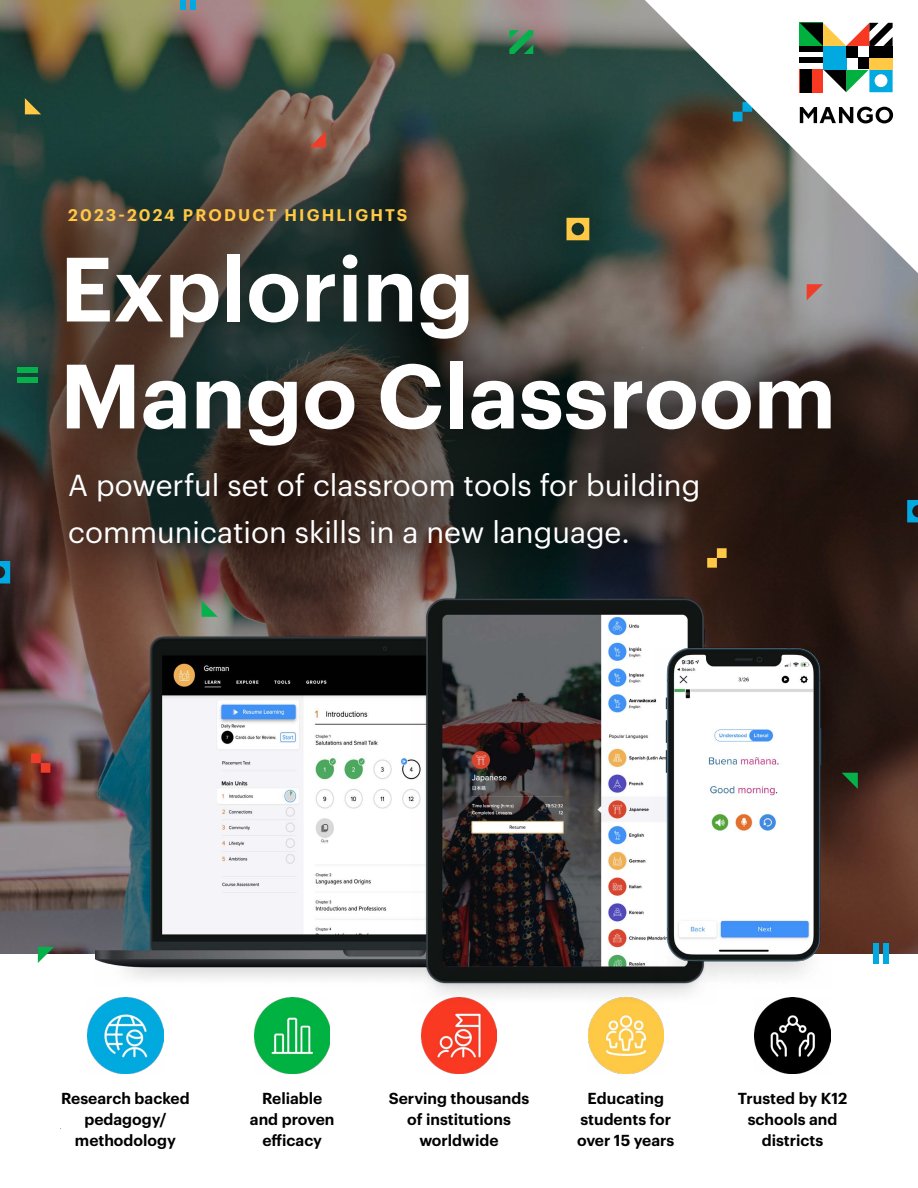
<style>
.page{position:relative;width:918px;height:1188px;background:#fff}
.page>*{position:absolute;margin:0;border:0;box-sizing:border-box;transform-origin:0 0}
.t1{font:600 89.1px/106.9px "Graphik";color:#fff}
.t2{font:29.7px/47.8px "Graphik";color:#fff}
.t3{font:600 16.5px "Graphik";letter-spacing:.13em;color:#ffc845}
.t4{font:600 15.6px/21px "Graphik";color:#000;text-align:center}
</style>
<div class="page">
<img style="left:0;top:0;width:918px;height:954px">
<div style="left:0;top:131px;width:908px;height:495px;background:#000;opacity:.5"></div>
<img style="left:254px;top:998px;width:76px;height:75px">
<img style="left:421px;top:1004px;width:76px;height:69px">
<img style="left:588px;top:1004px;width:76px;height:69px">
<img style="left:755px;top:998px;width:75px;height:75px">
<img style="left:88px;top:998px;width:75px;height:75px">
<svg style="left:707px;top:548px;width:20px;height:20px"></svg>
<svg style="left:31px;top:753px;width:19px;height:20px"></svg>
<svg style="left:907px;top:500px;width:11px;height:22px"></svg>
<svg style="left:842px;top:773px;width:16px;height:16px"></svg>
<svg style="left:38px;top:947px;width:16px;height:16px"></svg>
<svg style="left:25px;top:98px;width:16px;height:16px"></svg>
<svg style="left:202px;top:601px;width:16px;height:16px"></svg>
<svg style="left:310px;top:131px;width:16px;height:16px"></svg>
<div style="left:18px;top:367px;width:20px;height:5px;background:#06b14b"></div>
<div style="left:18px;top:377px;width:20px;height:6px;background:#06b14b"></div>
<div style="left:884px;top:944px;width:5px;height:20px;background:#02a9e0"></div>
<div style="left:874px;top:944px;width:5px;height:20px;background:#02a9e0"></div>
<div style="left:191px;top:0;width:5px;height:10px;background:#02a9e0"></div>
<div style="left:181px;top:0;width:5px;height:10px;background:#02a9e0"></div>
<svg style="left:351px;top:0;width:567px;height:436px;background:#63635c"></svg>
<svg style="left:800px;top:104px;width:93px;height:19px"></svg>
<div style="left:846px;top:46px;width:23px;height:23px;background:#fff"></div>
<div style="left:823px;top:46px;width:23px;height:23px;background:#00a9e0"></div>
<div style="left:858px;top:58px;width:11px;height:11px;background:#000"></div>
<div style="left:800px;top:46px;width:23px;height:23px;background:#fff"></div>
<div style="left:800px;top:46px;width:23px;height:6px;background:#000"></div>
<div style="left:800px;top:57px;width:23px;height:6px;background:#000"></div>
<svg style="left:823px;top:69px;width:70px;height:23px"></svg>
<div style="left:846px;top:46px;width:12px;height:12px;background:#000"></div>
<div style="left:800px;top:69px;width:23px;height:23px;background:#f93822"></div>
<div style="left:800px;top:69px;width:11px;height:23px;background:#000"></div>
<div style="left:869px;top:46px;width:24px;height:23px;background:#ffc845"></div>
<div style="left:869px;top:46px;width:24px;height:12px;background:#000"></div>
<svg style="left:800px;top:23px;width:93px;height:23px"></svg>
<svg style="left:0;top:561px;width:10px;height:22px"></svg>
<img style="left:96px;top:633px;width:316px;height:346px">
<img style="left:412px;top:595px;width:305px;height:409px">
<img style="left:654px;top:648px;width:177px;height:340px">
<p class="t3" style="left:68px;top:202px;width:341px">2023-2024 PRODUCT HIGHLIGHTS</p>
<h1 class="t1" style="left:60px;top:228px;width:777px">Exploring<br>Mango Classroom</h1>
<h2 class="t2" style="left:68px;top:458px;width:634px">A powerful set of classroom tools for building communication skills in a new language.</h2>
<p class="t4" style="left:61px;top:1087px;width:130px">Research backed pedagogy/ methodology</p>
<p class="t4" style="left:250px;top:1087px;width:86px">Reliable and proven efficacy</p>
<p class="t4" style="left:389px;top:1087px;width:142px">Serving thousands of institutions worldwide</p>
<p class="t4" style="left:577px;top:1087px;width:99px">Educating students for over 15 years</p>
<p class="t4" style="left:738px;top:1087px;width:111px">Trusted by K12 schools and districts</p>
</div>
